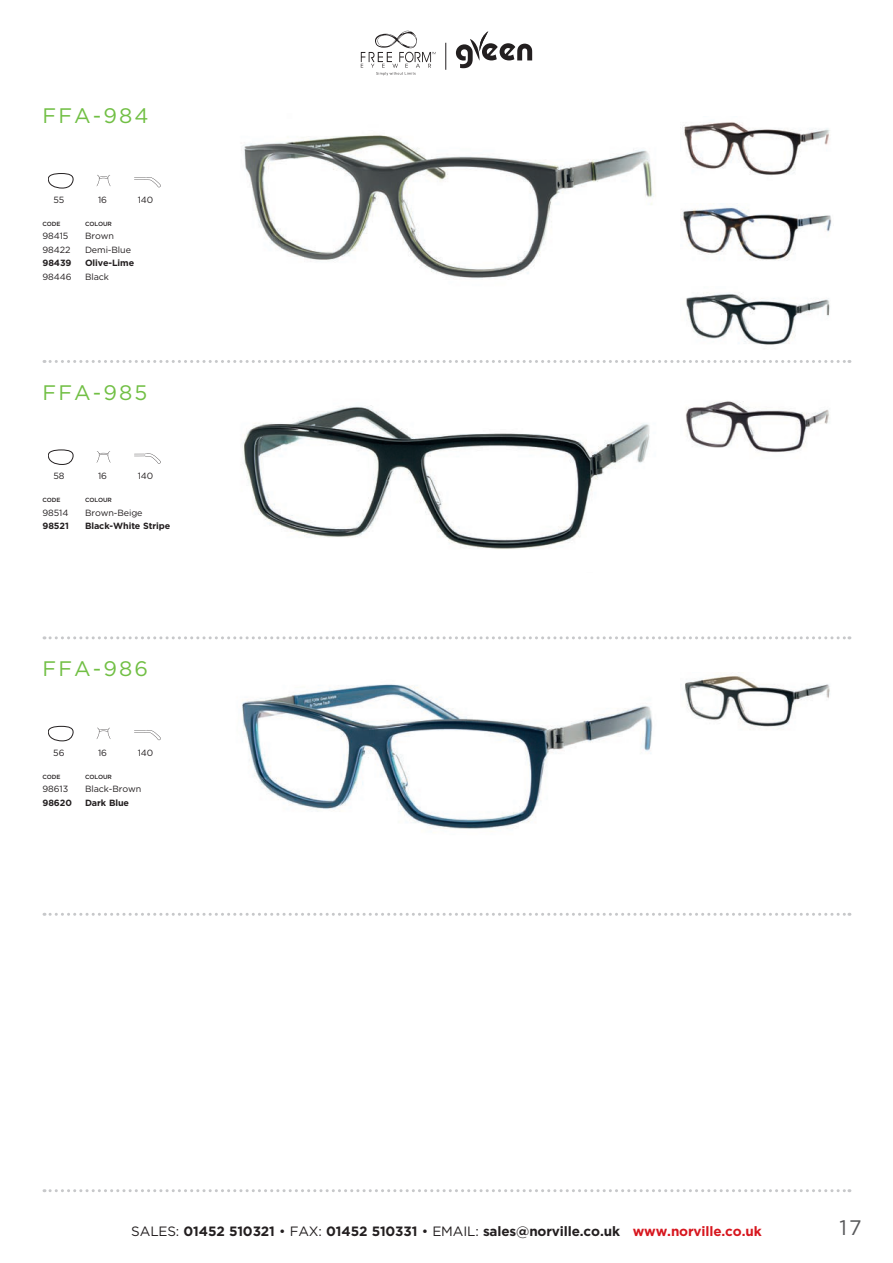
<style>
.page{position:relative;width:893px;height:1263px;background:#fff}
.page>*{position:absolute;margin:0;border:0;box-sizing:border-box;transform-origin:0 0}
.Frame_name_Green{font:21px "Gotham";letter-spacing:.1em;color:#71bf44}
.Frame_name_Green-2{font:21px "Gotham";color:#57585a}
.Body_copy_sans{font:700 13.5px "Gotham";letter-spacing:-.01em;color:#231f20}
.Code___colour{font:9px "Gotham";letter-spacing:-.01em;color:#231f20}
.Code___colour_Bold{font:700 9px "Gotham";letter-spacing:-.01em;color:#231f20}
.Measurements{font:9px "Gotham";letter-spacing:-.01em;color:#231f20}
.Code___colour_Header{font:500 6px "Gotham";letter-spacing:-.01em;color:#231f20}
.s1{font-weight:400}
.s2{color:#d7171f}
</style>
<div class="page">
<svg style="left:44px;top:360px;width:806px;height:3px"></svg>
<svg style="left:44px;top:913px;width:806px;height:3px"></svg>
<svg style="left:44px;top:636px;width:806px;height:3px"></svg>
<svg style="left:44px;top:1189px;width:806px;height:3px"></svg>
<svg style="left:456px;top:31px;width:76px;height:37px"></svg>
<svg style="left:361px;top:31px;width:75px;height:45px"></svg>
<svg style="left:445px;top:43px;width:1px;height:27px"></svg>
<img style="left:242px;top:684px;width:411px;height:145px">
<img style="left:684px;top:676px;width:146px;height:54px">
<svg style="left:48px;top:726px;width:26px;height:15px"></svg>
<svg style="left:134px;top:730px;width:27px;height:10px"></svg>
<svg style="left:96px;top:727px;width:15px;height:12px"></svg>
<img style="left:243px;top:405px;width:407px;height:144px">
<img style="left:685px;top:401px;width:144px;height:52px">
<svg style="left:48px;top:450px;width:26px;height:15px"></svg>
<svg style="left:134px;top:453px;width:27px;height:11px"></svg>
<svg style="left:96px;top:451px;width:15px;height:12px"></svg>
<img style="left:243px;top:135px;width:413px;height:144px">
<img style="left:686px;top:292px;width:144px;height:53px">
<img style="left:681px;top:203px;width:151px;height:58px">
<img style="left:682px;top:122px;width:148px;height:53px">
<svg style="left:48px;top:173px;width:26px;height:15px"></svg>
<svg style="left:134px;top:177px;width:27px;height:10px"></svg>
<svg style="left:96px;top:175px;width:15px;height:12px"></svg>
<p class="Frame_name_Green" style="left:43px;top:102px;width:108px">FFA-984</p>
<p class="Measurements" style="left:53px;top:194px;width:12px">55</p>
<p class="Measurements" style="left:98px;top:194px;width:10px">16</p>
<p class="Measurements" style="left:138px;top:194px;width:17px">140</p>
<p class="Code___colour_Header" style="left:43px;top:220px;width:20px">CODE</p>
<p class="Code___colour_Header" style="left:85px;top:220px;width:28px">COLOUR</p>
<p class="Code___colour" style="left:43px;top:230px;width:27px">98415</p>
<p class="Code___colour" style="left:85px;top:230px;width:30px">Brown</p>
<p class="Code___colour" style="left:43px;top:244px;width:29px">98422</p>
<p class="Code___colour" style="left:85px;top:244px;width:47px">Demi-Blue</p>
<p class="Code___colour_Bold" style="left:43px;top:257px;width:31px">98439</p>
<p class="Code___colour_Bold" style="left:85px;top:257px;width:51px">Olive-Lime</p>
<p class="Code___colour" style="left:43px;top:271px;width:31px">98446</p>
<p class="Code___colour" style="left:85px;top:271px;width:25px">Black</p>
<p class="Frame_name_Green" style="left:43px;top:379px;width:106px">FFA-985</p>
<p class="Measurements" style="left:53px;top:470px;width:13px">58</p>
<p class="Measurements" style="left:98px;top:470px;width:10px">16</p>
<p class="Measurements" style="left:138px;top:470px;width:17px">140</p>
<p class="Code___colour_Header" style="left:43px;top:496px;width:20px">CODE</p>
<p class="Code___colour_Header" style="left:85px;top:496px;width:28px">COLOUR</p>
<p class="Code___colour" style="left:43px;top:507px;width:27px">98514</p>
<p class="Code___colour" style="left:85px;top:507px;width:59px">Brown-Beige</p>
<p class="Code___colour_Bold" style="left:43px;top:520px;width:28px">98521</p>
<p class="Code___colour_Bold" style="left:85px;top:520px;width:87px">Black-White Stripe</p>
<p class="Frame_name_Green" style="left:43px;top:655px;width:107px">FFA-986</p>
<p class="Measurements" style="left:53px;top:747px;width:13px">56</p>
<p class="Measurements" style="left:98px;top:747px;width:10px">16</p>
<p class="Measurements" style="left:138px;top:747px;width:17px">140</p>
<p class="Code___colour_Header" style="left:43px;top:773px;width:20px">CODE</p>
<p class="Code___colour_Header" style="left:85px;top:773px;width:28px">COLOUR</p>
<p class="Code___colour" style="left:43px;top:783px;width:27px">98613</p>
<p class="Code___colour" style="left:85px;top:783px;width:58px">Black-Brown</p>
<p class="Code___colour_Bold" style="left:43px;top:797px;width:31px">98620</p>
<p class="Code___colour_Bold" style="left:85px;top:797px;width:46px">Dark Blue</p>
<p class="Body_copy_sans" style="left:131px;top:1222px;width:632px"><span class="s1">SALES:</span> 01452 510321 <span class="s1">• FAX:</span> 01452 510331 <span class="s1">• EMAIL:</span> sales@norville.co.uk <span class="s2">www.norville.co.uk</span></p>
<p class="Frame_name_Green-2" style="left:839px;top:1214px;width:24px">17</p>
</div>
